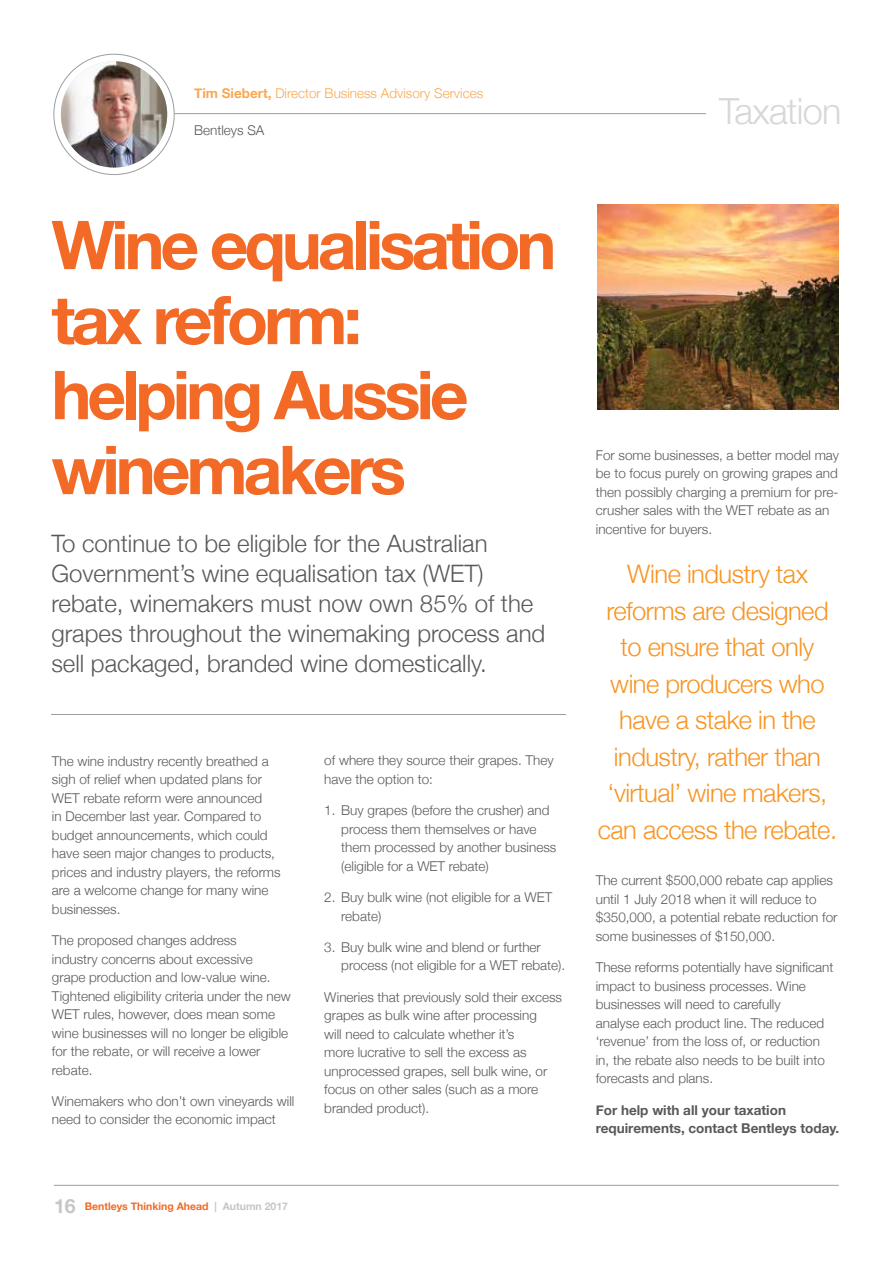
<style>
.page{position:relative;width:893px;height:1263px;background:#fff}
.page>*{position:absolute;margin:0;border:0;box-sizing:border-box;transform-origin:0 0}
.t1{font:700 67.5px/75px "Helvetica Neue";letter-spacing:-.06em;color:#f26a25}
.t2{font:300 36px "Helvetica Neue";letter-spacing:-.02em;color:#d5d7d8}
.t3{font:300 25.5px/36.5px "Helvetica Neue";letter-spacing:-.02em;color:#f89422;text-align:center}
.t4{font:300 24px/30px "Helvetica Neue";color:#58595b}
.t5{font:300 13.5px/18.5px "Helvetica Neue";color:#58595b}
.t6{font:700 13.5px/18.5px "Helvetica Neue";color:#58595b}
.t7{font:300 13.5px "Helvetica Neue";color:#faa84f}
.t8{font:700 10.5px "Helvetica Neue";color:#f26a25}
.s1{font-weight:700}
.s2{font-size:19.5px;color:#c4c6c8}
.s3{color:#c4c6c8}
</style>
<div class="page">
<hr style="left:174px;top:113px;width:665px;height:1px;background:#9b9da0">
<hr style="left:54px;top:1185px;width:785px;height:1px;background:#9b9da0">
<img style="left:61px;top:61px;width:106px;height:107px;border-radius:53px">
<div style="left:706px;top:96px;width:135px;height:30px;background:#fff"></div>
<hr style="left:51px;top:714px;width:515px;height:1px;background:#9b9da0">
<img style="left:597px;top:205px;width:242px;height:204px">
<p class="t7" style="left:194px;top:82px;width:291px"><span class="s1">Tim Siebert,</span> Director Business Advisory Services</p>
<p class="t5" style="left:194px;top:120px;width:72px">Bentleys SA</p>
<h2 class="t2" style="left:719px;top:82px;width:124px">Taxation</h2>
<h1 class="t1" style="left:51px;top:209px;width:506px">Wine equalisation tax reform: helping Aussie winemakers</h1>
<h3 class="t4" style="left:51px;top:527px;width:495px">To continue to be eligible for the Australian Government’s wine equalisation tax (WET) rebate, winemakers must now own 85% of the grapes throughout the winemaking process and sell packaged, branded wine domestically.</h3>
<p class="t5" style="left:52px;top:750px;width:230px">The wine industry recently breathed a sigh of relief when updated plans for WET rebate reform were announced<br>in December last year. Compared to budget announcements, which could have seen major changes to products, prices and industry players, the reforms are a welcome change for many wine businesses.</p>
<p class="t5" style="left:52px;top:930px;width:240px">The proposed changes address<br>industry concerns about excessive<br>grape production and low-value wine.<br>Tightened eligibility criteria under the new WET rules, however, does mean some wine businesses will no longer be eligible for the rebate, or will receive a lower rebate.</p>
<p class="t5" style="left:52px;top:1091px;width:244px">Winemakers who don’t own vineyards will need to consider the economic impact</p>
<p class="t8" style="left:54px;top:1198px;width:235px"><span class="s2">16</span> Bentleys Thinking Ahead <span class="s3">| Autumn 2017</span></p>
<p class="t5" style="left:324px;top:750px;width:231px">of where they source their grapes. They have the option to:</p>
<p class="t5" style="left:341px;top:800px;width:217px;text-indent:-17px">1. Buy grapes (before the crusher) and process them themselves or have them processed by another business (eligible for a WET rebate)</p>
<p class="t5" style="left:341px;top:887px;width:213px;text-indent:-17px">2. Buy bulk wine (not eligible for a WET rebate)</p>
<p class="t5" style="left:341px;top:937px;width:225px;text-indent:-17px">3. Buy bulk wine and blend or further process (not eligible for a WET rebate).</p>
<p class="t5" style="left:324px;top:987px;width:239px">Wineries that previously sold their excess grapes as bulk wine after processing<br>will need to calculate whether it’s<br>more lucrative to sell the excess as unprocessed grapes, sell bulk wine, or focus on other sales (such as a more branded product).</p>
<p class="t5" style="left:596px;top:445px;width:245px">For some businesses, a better model may be to focus purely on growing grapes and then possibly charging a premium for pre&shy;crusher sales with the WET rebate as an incentive for buyers.</p>
<h3 class="t3" style="left:598px;top:554px;width:241px">Wine industry tax reforms are designed to ensure that only wine producers who have a stake in the industry, rather than ‘virtual’ wine makers, can access the rebate.</h3>
<p class="t5" style="left:596px;top:870px;width:243px">The current $500,000 rebate cap applies until 1 July 2018 when it will reduce to $350,000, a potential rebate reduction for some businesses of $150,000.</p>
<p class="t5" style="left:596px;top:957px;width:239px">These reforms potentially have significant impact to business processes. Wine businesses will need to carefully<br>analyse each product line. The reduced ‘revenue’ from the loss of, or reduction in, the rebate also needs to be built into forecasts and plans.</p>
<p class="t6" style="left:596px;top:1101px;width:245px">For help with all your taxation requirements, contact Bentleys today.</p>
</div>
